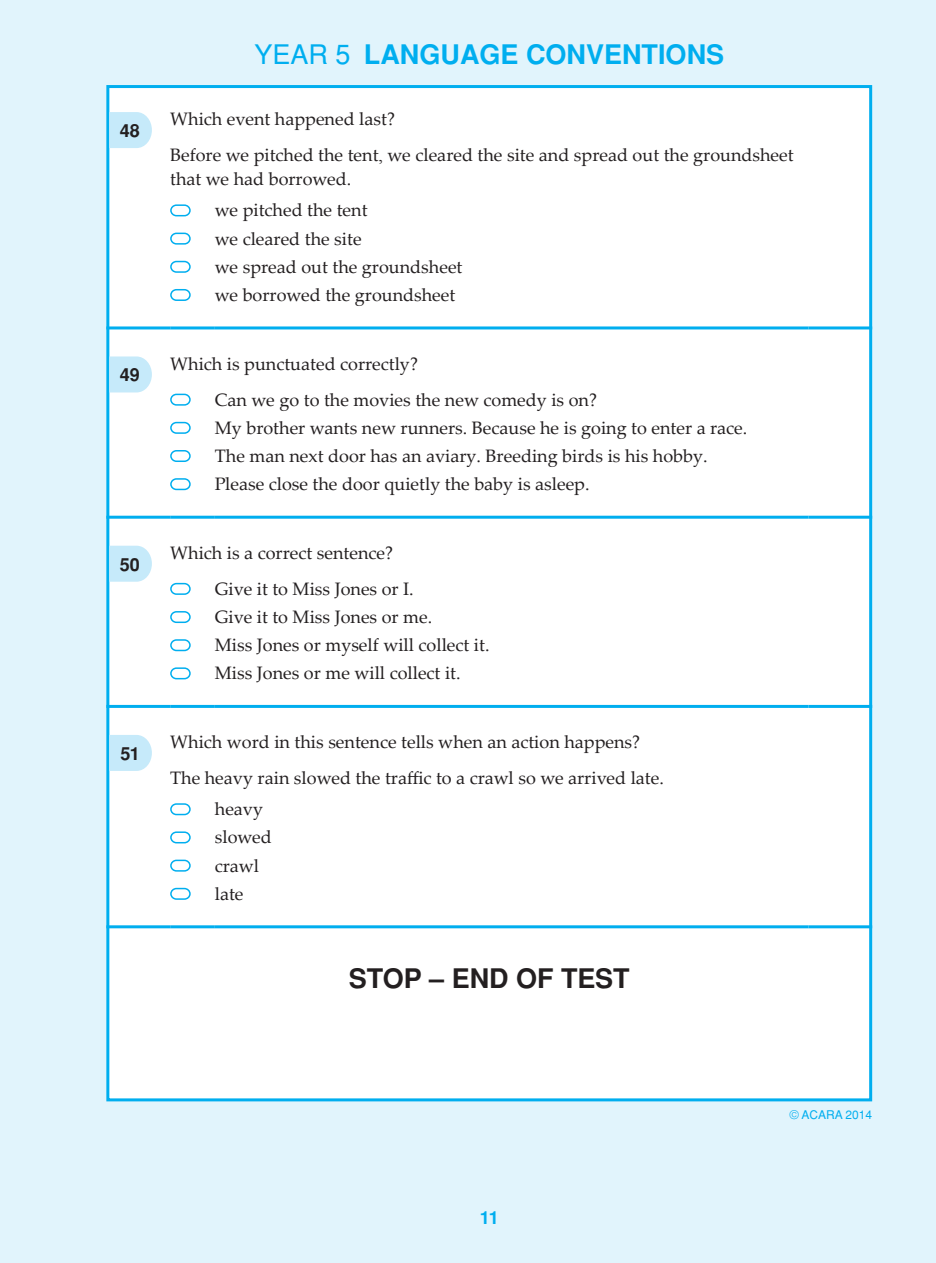
<style>
.page{position:relative;width:936px;height:1263px;background:#fff}
.page>*{position:absolute;margin:0;border:0;box-sizing:border-box;transform-origin:0 0}
.t1{font:700 27px "Helvetica";color:#00aeef}
.t2{font:700 27px "Helvetica";letter-spacing:-.005em;color:#231f20}
.t3{font:18px/28.2px "Palatino Linotype";color:#231f20}
.t4{font:700 18px "Helvetica";letter-spacing:.005em;color:#231f20}
.t5{font:700 18px "Helvetica";color:#00aeef}
.t6{font:12px "Helvetica";color:#00aeef}
.s1{font-weight:400}
.s2{font-family:"Times New Roman"}
</style>
<div class="page">
<div style="left:0;top:0;width:935px;height:1263px;background:#e1f4fc"></div>
<div style="left:106px;top:85px;width:766px;height:1016px;background:#fff;border:3px solid #00aeef"></div>
<hr style="left:106px;top:326px;width:64px;height:3px;background:#00aeef">
<hr style="left:170px;top:326px;width:45px;height:3px;background:#00aeef">
<hr style="left:215px;top:326px;width:593px;height:3px;background:#00aeef">
<hr style="left:808px;top:326px;width:64px;height:3px;background:#00aeef">
<svg style="left:109px;top:112px;width:43px;height:36px"></svg>
<div style="left:170px;top:204px;width:21px;height:12px;border:2px solid #00aeef;border-radius:5px"></div>
<div style="left:170px;top:233px;width:21px;height:12px;border:2px solid #00aeef;border-radius:5px"></div>
<div style="left:170px;top:261px;width:21px;height:12px;border:2px solid #00aeef;border-radius:5px"></div>
<div style="left:170px;top:289px;width:21px;height:12px;border:2px solid #00aeef;border-radius:5px"></div>
<hr style="left:106px;top:516px;width:64px;height:3px;background:#00aeef">
<hr style="left:170px;top:516px;width:45px;height:3px;background:#00aeef">
<hr style="left:215px;top:516px;width:593px;height:3px;background:#00aeef">
<hr style="left:808px;top:516px;width:64px;height:3px;background:#00aeef">
<svg style="left:109px;top:356px;width:43px;height:36px"></svg>
<div style="left:170px;top:394px;width:21px;height:12px;border:2px solid #00aeef;border-radius:5px"></div>
<div style="left:170px;top:422px;width:21px;height:12px;border:2px solid #00aeef;border-radius:5px"></div>
<div style="left:170px;top:450px;width:21px;height:12px;border:2px solid #00aeef;border-radius:5px"></div>
<div style="left:170px;top:478px;width:21px;height:12px;border:2px solid #00aeef;border-radius:5px"></div>
<hr style="left:106px;top:705px;width:64px;height:3px;background:#00aeef">
<hr style="left:170px;top:705px;width:45px;height:3px;background:#00aeef">
<hr style="left:215px;top:705px;width:593px;height:3px;background:#00aeef">
<hr style="left:808px;top:705px;width:64px;height:3px;background:#00aeef">
<svg style="left:109px;top:546px;width:43px;height:36px"></svg>
<div style="left:170px;top:583px;width:21px;height:12px;border:2px solid #00aeef;border-radius:5px"></div>
<div style="left:170px;top:611px;width:21px;height:12px;border:2px solid #00aeef;border-radius:5px"></div>
<div style="left:170px;top:639px;width:21px;height:12px;border:2px solid #00aeef;border-radius:5px"></div>
<div style="left:170px;top:667px;width:21px;height:12px;border:2px solid #00aeef;border-radius:5px"></div>
<hr style="left:106px;top:925px;width:64px;height:3px;background:#00aeef">
<hr style="left:170px;top:925px;width:45px;height:3px;background:#00aeef">
<hr style="left:215px;top:925px;width:593px;height:3px;background:#00aeef">
<hr style="left:808px;top:925px;width:64px;height:3px;background:#00aeef">
<svg style="left:109px;top:735px;width:43px;height:36px"></svg>
<div style="left:170px;top:803px;width:21px;height:12px;border:2px solid #00aeef;border-radius:5px"></div>
<div style="left:170px;top:831px;width:21px;height:12px;border:2px solid #00aeef;border-radius:5px"></div>
<div style="left:170px;top:860px;width:21px;height:12px;border:2px solid #00aeef;border-radius:5px"></div>
<div style="left:170px;top:888px;width:21px;height:12px;border:2px solid #00aeef;border-radius:5px"></div>
<h1 class="t1" style="left:254px;top:39px;width:471px"><span class="s1">YEAR 5</span> LANGUAGE CONVENTIONS</h1>
<p class="t4" style="left:120px;top:120px;width:22px">48</p>
<p class="t3" style="left:170px;top:100px;width:625px;line-height:36px">Which event happened last?<br>Before we pitched the tent<span class="s2">,</span> we cleared the site and spread out the groundsheet</p>
<p class="t3" style="left:215px;top:163px;width:154px;line-height:31.2px;text-indent:-45px">that we had borrowed. we pitched the tent</p>
<p class="t3" style="left:215px;top:224px;width:249px">we cleared the site<br>we spread out the groundsheet we borrowed the groundsheet</p>
<p class="t4" style="left:120px;top:365px;width:22px">49</p>
<p class="t3" style="left:215px;top:345px;width:384px;line-height:36px;text-indent:-45px">Which is punctuated correctly?<br>Can we go to the movies the new comedy is on?</p>
<p class="t3" style="left:215px;top:413px;width:534px">My brother wants new runners. Because he is going to enter a race.<br>The man next door has an aviary. Breeding birds is his hobby.<br>Please close the door quietly the baby is asleep.</p>
<p class="t4" style="left:120px;top:554px;width:22px">50</p>
<p class="t3" style="left:215px;top:534px;width:200px;line-height:36px;text-indent:-45px">Which is a correct sentence?<br>Give it to Miss Jones or I.</p>
<p class="t3" style="left:215px;top:602px;width:276px">Give it to Miss Jones or me.<br>Miss Jones or myself will collect it.<br>Miss Jones or me will collect it.</p>
<p class="t4" style="left:120px;top:743px;width:21px">51</p>
<p class="t3" style="left:170px;top:723px;width:495px;line-height:36px">Which word in this sentence tells when an action happens?<br>The heavy rain slowed the traffic to a crawl so we arrived late.</p>
<p class="t3" style="left:215px;top:794px;width:59px">heavy slowed crawl late</p>
<h1 class="t2" style="left:349px;top:962px;width:282px">STOP – END OF TEST</h1>
<p class="t5" style="left:479px;top:1207px;width:21px">11</p>
<p class="t6" style="left:789px;top:1108px;width:84px">© ACARA 2014</p>
</div>
